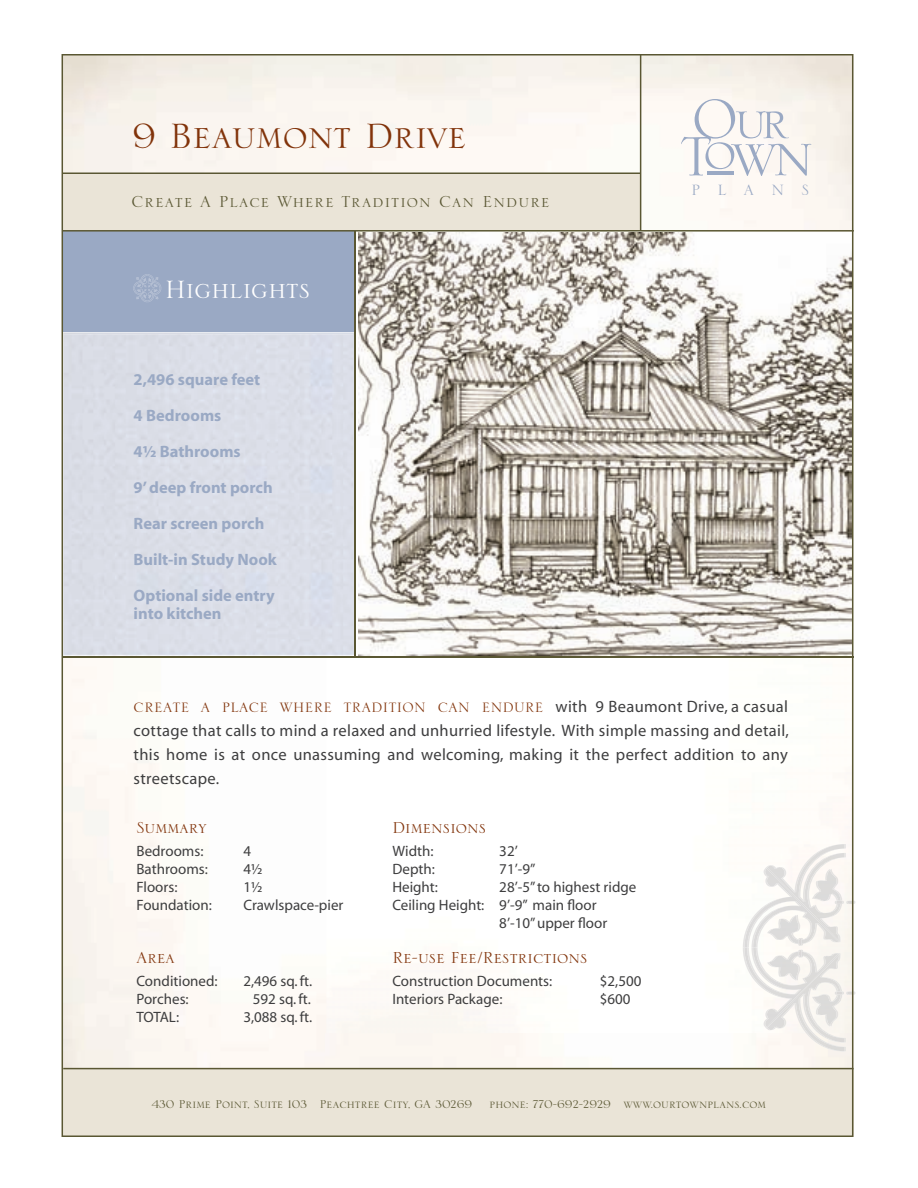
<style>
.page{position:relative;width:918px;height:1188px;background:#fff}
.page>*{position:absolute;margin:0;border:0;box-sizing:border-box;transform-origin:0 0}
.t1{font:73.8px "Serlio LH";color:#9aa9c4}
.t2{font:62.85px "Serlio LH";color:#9aa9c4}
.t3{font:46.5px "Serlio LH";color:#81330a}
.t4{font:33px "Serlio LH";color:#fff}
.t5{font:21px "Serlio LH";color:#81330a}
.t6{font:21px "Serlio LH";letter-spacing:.05em;color:#5a5733}
.t7{font:19.65px "Serlio LH";letter-spacing:.875em;color:#9aa9c4}
.t8{font:18px "Serlio LH";letter-spacing:.02em;color:#81330a}
.t9{font:16.5px/24px "Myriad";letter-spacing:.02em;color:#3e3e3f;text-align:justify}
.t10{font:700 16.5px/36px "Myriad";color:#9aa9c4}
.t11{font:15px/18px "Myriad";color:#3e3e3f}
.t12{font:15px "Serlio LH";color:#5a5733}
.s1{font-size:73.8px}
.s2{font-family:"Myriad";font-size:16.5px;color:#3e3e3f}
</style>
<div class="page">
<img style="left:326px;top:655px;width:524px;height:378px">
<div style="left:63px;top:230px;width:293px;height:102px;background:#9aa9c4"></div>
<svg style="left:133px;top:274px;width:28px;height:28px"></svg>
<div style="left:62px;top:1069px;width:792px;height:68px;background:#eae4d7"></div>
<img style="left:743px;top:948px;width:23px;height:80px">
<hr style="left:63px;top:1068px;width:791px;height:1px;background:#5a5733">
<hr style="left:62px;top:656px;width:792px;height:2px;background:#5a5733">
<hr style="left:354px;top:231px;width:2px;height:426px;background:#5a5733">
<div style="left:63px;top:173px;width:577px;height:58px;background:#eae4d7"></div>
<hr style="left:63px;top:230px;width:791px;height:2px;background:#5a5733">
<hr style="left:62px;top:172px;width:579px;height:2px;background:#5a5733">
<hr style="left:640px;top:54px;width:1px;height:177px;background:#5a5733">
<hr style="left:708px;top:172px;width:26px;height:3px;background:#9aa9c4">
<div style="left:65px;top:334px;width:288px;height:321px;background:#dbdee7"></div>
<img style="left:744px;top:869px;width:96px;height:143px">
<img style="left:769px;top:941px;width:29px;height:3px">
<img style="left:770px;top:844px;width:76px;height:98px">
<img style="left:767px;top:844px;width:77px;height:97px">
<img style="left:820px;top:869px;width:22px;height:32px">
<img style="left:814px;top:870px;width:27px;height:31px">
<svg style="left:744px;top:948px;width:12px;height:1px"></svg>
<img style="left:769px;top:952px;width:29px;height:3px">
<svg style="left:798px;top:938px;width:5px;height:15px"></svg>
<img style="left:771px;top:953px;width:75px;height:98px">
<img style="left:767px;top:955px;width:77px;height:96px">
<img style="left:814px;top:996px;width:28px;height:30px">
<img style="left:814px;top:994px;width:27px;height:31px">
<svg style="left:835px;top:991px;width:20px;height:5px"></svg>
<svg style="left:835px;top:901px;width:20px;height:4px"></svg>
<img style="left:358px;top:232px;width:492px;height:423px">
<h3 class="t3" style="left:132px;top:113px;width:336px">9 Beaumont Drive</h3>
<h3 class="t6" style="left:131px;top:192px;width:420px">Create A Place Where Tradition Can Endure</h3>
<h3 class="t4" style="left:165px;top:273px;width:147px">Highlights</h3>
<p class="t10" style="left:134px;top:362px;width:145px">2,496 square feet<br>4 Bedrooms<br>4½ Bathrooms<br>9’ deep front porch<br>Rear screen porch<br>Built-in Study Nook<br>Optional side entry</p>
<p class="t10" style="left:134px;top:596px;width:90px">into kitchen</p>
<h2 class="t2" style="left:692px;top:91px;width:100px"><sub>o</sub><span class="s1">O</span>ur</h2>
<h3 class="t7" style="left:692px;top:180px;width:119px">PLANS</h3>
<h1 class="t1" style="left:680px;top:120px;width:136px">T wn</h1>
<p class="t8" style="left:134px;top:699px;width:656px">CREATE A PLACE WHERE TRADITION CAN ENDURE <span class="s2">with 9 Beaumont Drive, a casual</span></p>
<p class="t9" style="left:134px;top:719px;width:657px">cottage that calls to mind a relaxed and unhurried lifestyle. With simple massing and detail, this home is at once unassuming and welcoming, making it the perfect addition to any streetscape.</p>
<h3 class="t5" style="left:136px;top:817px;width:72px">Summary</h3>
<p class="t11" style="left:136px;top:842px;width:77px">Bedrooms:<br>Bathrooms:<br>Floors:<br>Foundation:</p>
<p class="t11" style="left:243px;top:842px;width:102px">4<br>4½<br>1½<br>Crawlspace-pier</p>
<h3 class="t5" style="left:136px;top:947px;width:40px">Area</h3>
<p class="t11" style="left:136px;top:973px;width:83px">Conditioned:<br>Porches:<br>TOTAL:</p>
<p class="t11" style="left:243px;top:973px;width:70px;text-align:center">2,496 sq. ft.<br>592 sq. ft.<br>3,088 sq. ft.</p>
<h3 class="t5" style="left:392px;top:817px;width:95px">Dimensions</h3>
<p class="t11" style="left:392px;top:842px;width:93px">Width:<br>Depth:<br>Height:<br>Ceiling Height:</p>
<p class="t11" style="left:499px;top:842px;width:139px">32’<br>71’-9”<br>28’-5” to highest ridge<br>9’-9” main floor<br>8’-10” upper floor</p>
<h3 class="t5" style="left:392px;top:947px;width:197px">Re-use Fee/Restrictions</h3>
<p class="t11" style="left:392px;top:973px;width:161px">Construction Documents:<br>Interiors Package:</p>
<p class="t11" style="left:600px;top:973px;width:43px">$2,500 $600</p>
<p class="t12" style="left:152px;top:1096px;width:616px">430 Prime Point, Suite 103 Peachtree City, GA 30269 phone: 770-692-2929 www.ourtownplans.com</p>
</div>
